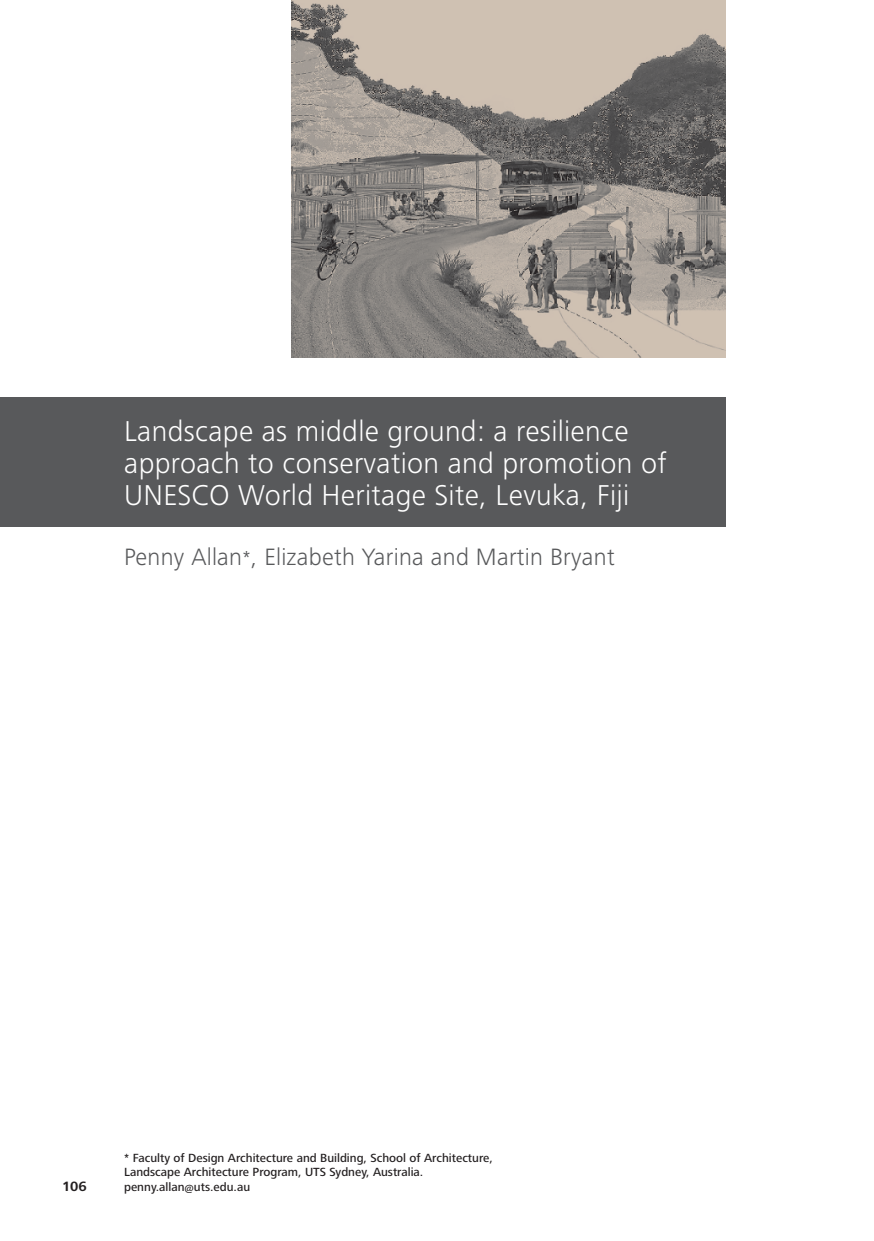
<style>
.page{position:relative;width:874px;height:1241px;background:#fff}
.page>*{position:absolute;margin:0;border:0;box-sizing:border-box;transform-origin:0 0}
.t1{font:300 29.75px/32.4px "Frutiger Next LT";letter-spacing:.01em;color:#fff}
.t2{font:300 24.5px "Frutiger Next LT";letter-spacing:.01em;color:#58595b}
.t3{font:700 14px "Frutiger Next LT";color:#231f20}
.t4{font:500 12.25px/14.9px "Frutiger Next LT";color:#231f20}
.s1{font-size:21px}
</style>
<div class="page">
<div style="left:0;top:397px;width:724px;height:129px;background:#58595b"></div>
<img style="left:291px;top:0;width:433px;height:357px">
<h1 class="t1" style="left:124px;top:414px;width:543px">Landscape as middle ground: a resilience approach to conservation and promotion of<br>UNESCO World Heritage Site, Levuka, Fiji</h1>
<h2 class="t2" style="left:124px;top:543px;width:492px">Penny Allan<span class="s1">*</span>, Elizabeth Yarina and Martin Bryant</h2>
<p class="t3" style="left:62px;top:1178px;width:26px">106</p>
<p class="t4" style="left:124px;top:1149px;width:370px">* Faculty of Design Architecture and Building, School of Architecture,<br>Landscape Architecture Program, UTS Sydney, Australia. penny.allan@uts.edu.au</p>
</div>
